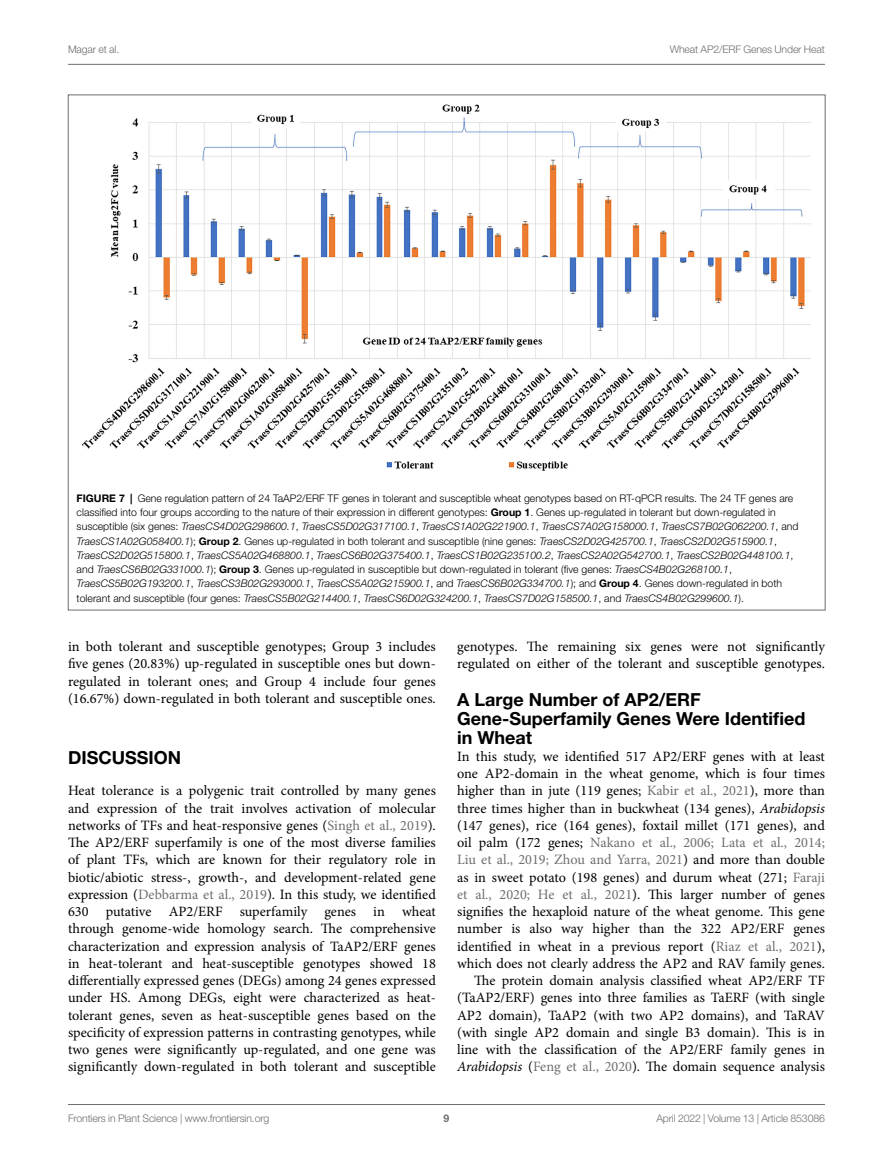
<style>
.page{position:relative;width:893px;height:1170px;background:#fff}
.page>*{position:absolute;margin:0;border:0;box-sizing:border-box;transform-origin:0 0}
.HEAD_2{font:700 18px/18.8px "Helvetica Neue LT Std";color:#000}
.HEAD_1{font:700 18px "Helvetica Neue LT Std";color:#000}
.TEXT_FLUSH{font:14.25px/17.2px "Minion Pro";color:#000;text-align:justify}
.TEXT{font:14.25px/17.2px "Minion Pro";color:#000;text-align:justify}
.FIG_LEG{font:300 10.5px/14.2px "Helvetica Neue LT Std";color:#000}
.t1{font:300 10.5px "Helvetica Neue LT Std";letter-spacing:-.015em;color:#6d6e71}
.t2{font:700 10.5px "Helvetica Neue LT Std";color:#6d6e71}
.s1{font-weight:700}
.s2{font-style:italic}
.s3{color:#6d6e71}
</style>
<div class="page">
<hr style="left:68px;top:64px;width:757px;height:1px;background:#6d6e71">
<hr style="left:68px;top:1104px;width:757px;height:1px;background:#6d6e71">
<img style="left:82px;top:104px;width:729px;height:367px">
<p class="t1" style="left:68px;top:42px;width:53px">Magar et al.</p>
<p class="t1" style="left:670px;top:42px;width:157px">Wheat AP2/ERF Genes Under Heat</p>
<p class="FIG_LEG" style="left:77px;top:490px;width:723px"><span class="s1">FIGURE 7 |</span> Gene regulation pattern of 24 TaAP2/ERF TF genes in tolerant and susceptible wheat genotypes based on RT-qPCR results. The 24 TF genes are classified into four groups according to the nature of their expression in different genotypes: <span class="s1">Group 1</span>. Genes up-regulated in tolerant but down-regulated in susceptible (six genes: <span class="s2">TraesCS4D02G298600.1</span>, <span class="s2">TraesCS5D02G317100.1</span>, <span class="s2">TraesCS1A02G221900.1</span>, <span class="s2">TraesCS7A02G158000.1</span>, <span class="s2">TraesCS7B02G062200.1</span>, and <span class="s2">TraesCS1A02G058400.1</span>); <span class="s1">Group 2</span>. Genes up-regulated in both tolerant and susceptible (nine genes: <span class="s2">TraesCS2D02G425700.1</span>, <span class="s2">TraesCS2D02G515900.1</span>, <span class="s2">TraesCS2D02G515800.1</span>, <span class="s2">TraesCS5A02G468800.1</span>, <span class="s2">TraesCS6B02G375400.1</span>, <span class="s2">TraesCS1B02G235100.2</span>, <span class="s2">TraesCS2A02G542700.1</span>, <span class="s2">TraesCS2B02G448100.1</span>, and <span class="s2">TraesCS6B02G331000.1</span>); <span class="s1">Group 3</span>. Genes up-regulated in susceptible but down-regulated in tolerant (five genes: <span class="s2">TraesCS4B02G268100.1</span>, <span class="s2">TraesCS5B02G193200.1</span>, <span class="s2">TraesCS3B02G293000.1</span>, <span class="s2">TraesCS5A02G215900.1</span>, and <span class="s2">TraesCS6B02G334700.1</span>); and <span class="s1">Group 4</span>. Genes down-regulated in both tolerant and susceptible (four genes: <span class="s2">TraesCS5B02G214400.1</span>, <span class="s2">TraesCS6D02G324200.1</span>, <span class="s2">TraesCS7D02G158500.1</span>, and <span class="s2">TraesCS4B02G299600.1</span>).</p>
<p class="TEXT" style="left:68px;top:638px;width:369px">in both tolerant and susceptible genotypes; Group 3 includes five genes (20.83%) up-regulated in susceptible ones but down&shy;regulated in tolerant ones; and Group 4 include four genes (16.67%) down-regulated in both tolerant and susceptible ones.</p>
<p class="HEAD_1" style="left:68px;top:746px;width:115px">DISCUSSION</p>
<p class="TEXT_FLUSH" style="left:68px;top:782px;width:369px">Heat tolerance is a polygenic trait controlled by many genes and expression of the trait involves activation of molecular networks of TFs and heat-responsive genes (<span class="s3">Singh et al., 2019</span>).<br>The AP2/ERF superfamily is one of the most diverse families of plant TFs, which are known for their regulatory role in biotic/abiotic stress-, growth-, and development-related gene expression (<span class="s3">Debbarma et al., 2019</span>). In this study, we identified 630 putative AP2/ERF superfamily genes in wheat through genome-wide homology search. The comprehensive characterization and expression analysis of TaAP2/ERF genes in heat-tolerant and heat-susceptible genotypes showed 18 differentially expressed genes (DEGs) among 24 genes expressed under HS. Among DEGs, eight were characterized as heat&shy;tolerant genes, seven as heat-susceptible genes based on the specificity of expression patterns in contrasting genotypes, while two genes were significantly up-regulated, and one gene was significantly down-regulated in both tolerant and susceptible</p>
<p class="TEXT_FLUSH" style="left:457px;top:638px;width:369px">genotypes. The remaining six genes were not significantly regulated on either of the tolerant and susceptible genotypes.</p>
<p class="HEAD_2" style="left:457px;top:689px;width:350px">A Large Number of AP2/ERF<br>Gene-Superfamily Genes Were Identified in Wheat</p>
<p class="TEXT_FLUSH" style="left:457px;top:747px;width:369px">In this study, we identified 517 AP2/ERF genes with at least one AP2-domain in the wheat genome, which is four times higher than in jute (119 genes; <span class="s3">Kabir et al., 2021</span>), more than three times higher than in buckwheat (134 genes), <span class="s2">Arabidopsis </span>(147 genes), rice (164 genes), foxtail millet (171 genes), and oil palm (172 genes; <span class="s3">Nakano et al., 2006; Lata et al., 2014; Liu et al., 2019; Zhou and Yarra, 2021</span>) and more than double as in sweet potato (198 genes) and durum wheat (271; <span class="s3">Faraji et al., 2020; He et al., 2021</span>). This larger number of genes signifies the hexaploid nature of the wheat genome. This gene number is also way higher than the 322 AP2/ERF genes identified in wheat in a previous report (<span class="s3">Riaz et al., 2021</span>), which does not clearly address the AP2 and RAV family genes.</p>
<p class="TEXT" style="left:457px;top:971px;width:369px;text-indent:17px">The protein domain analysis classified wheat AP2/ERF TF (TaAP2/ERF) genes into three families as TaERF (with single AP2 domain), TaAP2 (with two AP2 domains), and TaRAV (with single AP2 domain and single B3 domain). This is in line with the classification of the AP2/ERF family genes in <span class="s2">Arabidopsis</span> (<span class="s3">Feng et al., 2020</span>). The domain sequence analysis</p>
<p class="t1" style="left:68px;top:1111px;width:203px">Frontiers in Plant Science | www.frontiersin.org</p>
<p class="t2" style="left:444px;top:1111px;width:7px">9</p>
<p class="t1" style="left:656px;top:1111px;width:170px">April 2022 | Volume 13 | Article 853086</p>
</div>
